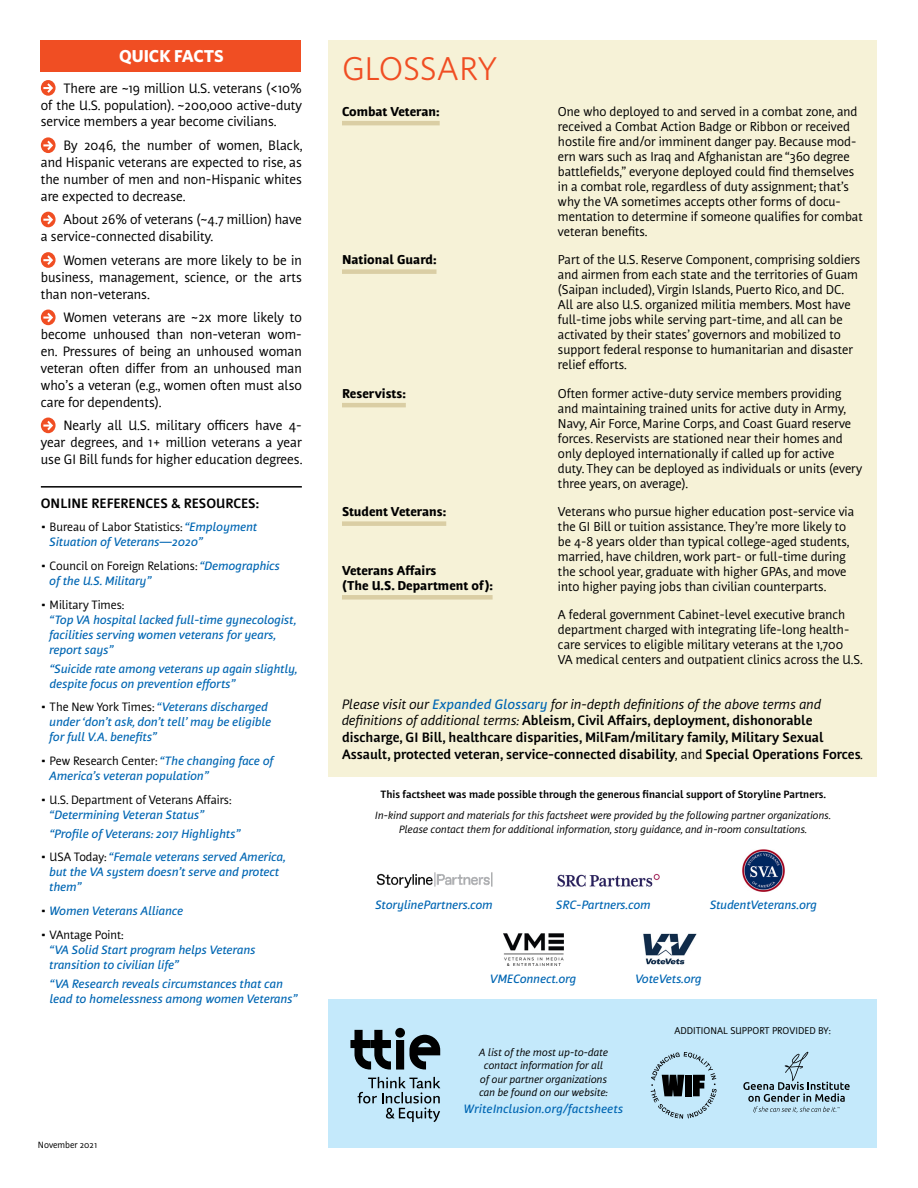
<style>
.page{position:relative;width:918px;height:1188px;background:#fff}
.page>*{position:absolute;margin:0;border:0;box-sizing:border-box;transform-origin:0 0}
.t1{font:33px "Whitney";letter-spacing:-.005em;color:#f04e23}
.t2{font:700 17.25px "Whitney";letter-spacing:-.005em;color:#fff}
.t3{font:13.5px/16.8px "Nuvo Pro";color:#000;text-align:justify}
.t4{font:700 13.5px/16.8px "Nuvo Pro";color:#000}
.t5{font:12.75px/15px "Nuvo Pro";color:#000}
.t6{font:800 12.75px/15px "Nuvo Pro";color:#000}
.t7{font:italic 500 12px/15px "Nuvo Pro";color:#0066b3}
.t8{font:12px/15px "Nuvo Pro";color:#000}
.t9{font:italic 10.5px/13.5px "Nuvo Pro";color:#000;text-align:center}
.t10{font:700 10.5px "Nuvo Pro";color:#000}
.t11{font:9.75px "Nuvo Pro";color:#000}
.t12{font:9px "Nuvo Pro";color:#000}
.s1{font-weight:400;font-style:normal;font-size:13.5px;color:#000}
.s2{font-weight:400;font-style:normal;color:#000}
.s3{font-size:13.5px}
.s4{font-weight:500;font-style:italic;color:#0066b3}
.s5{font-weight:400;font-style:italic}
.s6{font-weight:400}
</style>
<div class="page">
<div style="left:40px;top:40px;width:262px;height:32px;background:#f04e23"></div>
<div style="left:328px;top:999px;width:550px;height:149px;background:#c4e9fb"></div>
<svg style="left:350px;top:1028px;width:90px;height:42px"></svg>
<svg style="left:358px;top:1077px;width:82px;height:45px"></svg>
<svg style="left:651px;top:1052px;width:66px;height:67px"></svg>
<svg style="left:743px;top:1052px;width:107px;height:61px"></svg>
<hr style="left:41px;top:486px;width:261px;height:2px;background:#000">
<svg style="left:41px;top:80px;width:15px;height:16px"></svg>
<svg style="left:43px;top:83px;width:10px;height:10px"></svg>
<svg style="left:41px;top:137px;width:15px;height:16px"></svg>
<svg style="left:43px;top:141px;width:10px;height:9px"></svg>
<div style="left:41px;top:212px;width:15px;height:15px;background:#f04e23;border-radius:50%"></div>
<svg style="left:43px;top:215px;width:10px;height:9px"></svg>
<svg style="left:41px;top:252px;width:15px;height:16px"></svg>
<svg style="left:43px;top:255px;width:10px;height:10px"></svg>
<div style="left:41px;top:310px;width:15px;height:15px;background:#f04e23;border-radius:50%"></div>
<svg style="left:43px;top:313px;width:10px;height:9px"></svg>
<div style="left:41px;top:418px;width:15px;height:15px;background:#f04e23;border-radius:50%"></div>
<svg style="left:43px;top:421px;width:10px;height:9px"></svg>
<div style="left:328px;top:40px;width:550px;height:737px;background:#f6f2d7"></div>
<hr style="left:342px;top:121px;width:98px;height:4px;background:#dacea4">
<div style="left:342px;top:269px;width:95px;height:5px;background:#dacea4"></div>
<hr style="left:342px;top:403px;width:64px;height:4px;background:#dacea4">
<div style="left:342px;top:521px;width:104px;height:5px;background:#dacea4"></div>
<div style="left:342px;top:595px;width:151px;height:5px;background:#dacea4"></div>
<img style="left:376px;top:872px;width:117px;height:16px">
<img style="left:558px;top:873px;width:101px;height:14px">
<img style="left:743px;top:849px;width:41px;height:42px">
<img style="left:503px;top:934px;width:60px;height:31px">
<img style="left:643px;top:933px;width:54px;height:32px">
<h2 class="t2" style="left:119px;top:46px;width:106px">QUICK FACTS</h2>
<p class="t3" style="left:41px;top:79px;width:262px;text-indent:22px">There are ~19 million U.S. veterans (&lt;10% of the U.S. population). ~200,000 active-duty service members a year become civilians.</p>
<p class="t3" style="left:41px;top:136px;width:263px;text-indent:22px">By 2046, the number of women, Black, and Hispanic veterans are expected to rise, as the number of men and non-Hispanic whites are expected to decrease.</p>
<p class="t3" style="left:41px;top:211px;width:263px;text-indent:22px">About 26% of veterans (~4.7 million) have a service-connected disability.</p>
<p class="t3" style="left:41px;top:251px;width:263px;text-indent:22px">Women veterans are more likely to be in business, management, science, or the arts than non-veterans.</p>
<p class="t3" style="left:41px;top:309px;width:263px;text-indent:22px">Women veterans are ~2x more likely to become unhoused than non-veteran wom&shy;en. Pressures of being an unhoused woman veteran often differ from an unhoused man who’s a veteran (e.g., women often must also care for dependents).</p>
<p class="t3" style="left:41px;top:417px;width:263px;text-indent:22px">Nearly all U.S. military officers have 4- year degrees, and 1+ million veterans a year use GI Bill funds for higher education degrees.</p>
<p class="t4" style="left:41px;top:494px;width:220px">ONLINE REFERENCES &amp; RESOURCES:</p>
<p class="t7" style="left:50px;top:519px;width:209px;text-indent:-9px"><span class="s1">•</span> <span class="s2">Bureau of Labor Statistics:</span> “Employment<br>Situation of Veterans—2020”</p>
<p class="t7" style="left:50px;top:558px;width:232px;text-indent:-9px"><span class="s1">•</span> <span class="s2">Council on Foreign Relations:</span> “Demographics of the U.S. Military”</p>
<p class="t7" style="left:50px;top:597px;width:248px;text-indent:-9px"><span class="s1">•</span> <span class="s2">Military Times:<br></span>“Top VA hospital lacked full-time gynecologist, facilities serving women veterans for years, report says”</p>
<p class="t7" style="left:50px;top:661px;width:249px">“Suicide rate among veterans up again slightly, despite focus on prevention efforts”</p>
<p class="t7" style="left:50px;top:699px;width:223px;text-indent:-9px"><span class="s1">•</span> <span class="s2">The New York Times:</span> “Veterans discharged under ‘don’t ask, don’t tell’ may be eligible for full V.A. benefits”</p>
<p class="t7" style="left:50px;top:753px;width:226px;text-indent:-9px"><span class="s1">•</span> <span class="s2">Pew Research Center:</span> “The changing face of<br>America’s veteran population”</p>
<p class="t8" style="left:50px;top:792px;width:183px;text-indent:-9px"><span class="s3">•</span> U.S. Department of Veterans Affairs: <span class="s4">“Determining Veteran Status”</span></p>
<p class="t7" style="left:50px;top:825px;width:192px">“Profile of Veterans: 2017 Highlights”</p>
<p class="t7" style="left:50px;top:849px;width:238px;text-indent:-9px"><span class="s1">•</span> <span class="s2">USA Today:</span> “Female veterans served America, but the VA system doesn’t serve and protect them”</p>
<p class="t7" style="left:41px;top:903px;width:144px"><span class="s1">•</span> Women Veterans Alliance</p>
<p class="t7" style="left:50px;top:926px;width:208px;text-indent:-9px"><span class="s1">•</span> <span class="s2">VAntage Point:<br></span>“VA Solid Start program helps Veterans transition to civilian life”</p>
<p class="t7" style="left:50px;top:975px;width:249px">“VA Research reveals circumstances that can lead to homelessness among women Veterans”</p>
<p class="t12" style="left:38px;top:1138px;width:61px">November 2021</p>
<h1 class="t1" style="left:342px;top:49px;width:157px">GLOSSARY</h1>
<p class="t6" style="left:342px;top:103px;width:99px">Combat Veteran:</p>
<p class="t5" style="left:558px;top:103px;width:306px">One who deployed to and served in a combat zone, and received a Combat Action Badge or Ribbon or received hostile fire and/or imminent danger pay. Because mod&shy;ern wars such as Iraq and Afghanistan are “360 degree battlefields,” everyone deployed could find themselves in a combat role, regardless of duty assignment; that’s why the VA sometimes accepts other forms of docu&shy;mentation to determine if someone qualifies for combat veteran benefits.</p>
<p class="t6" style="left:342px;top:251px;width:96px">National Guard:</p>
<p class="t5" style="left:558px;top:252px;width:304px">Part of the U.S. Reserve Component, comprising soldiers and airmen from each state and the territories of Guam (Saipan included), Virgin Islands, Puerto Rico, and DC.<br>All are also U.S. organized militia members. Most have full-time jobs while serving part-time, and all can be activated by their states’ governors and mobilized to support federal response to humanitarian and disaster relief efforts.</p>
<p class="t6" style="left:342px;top:385px;width:65px">Reservists:</p>
<p class="t5" style="left:558px;top:385px;width:306px">Often former active-duty service members providing and maintaining trained units for active duty in Army, Navy, Air Force, Marine Corps, and Coast Guard reserve forces. Reservists are stationed near their homes and only deployed internationally if called up for active duty. They can be deployed as individuals or units (every three years, on average).</p>
<p class="t6" style="left:342px;top:503px;width:106px">Student Veterans:</p>
<p class="t5" style="left:558px;top:504px;width:298px">Veterans who pursue higher education post-service via the GI Bill or tuition assistance. They’re more likely to be 4-8 years older than typical college-aged students, married, have children, work part- or full-time during the school year, graduate with higher GPAs, and move into higher paying jobs than civilian counterparts.</p>
<p class="t5" style="left:558px;top:607px;width:306px">A federal government Cabinet-level executive branch department charged with integrating life-long health&shy;care services to eligible military veterans at the 1,700<br>VA medical centers and outpatient clinics across the U.S.</p>
<p class="t4" style="left:342px;top:695px;width:523px"><span class="s5">Please visit our</span> <span class="s4">Expanded Glossary</span> <span class="s5">for in-depth definitions of the above terms and definitions of additional terms:</span> Ableism, Civil Affairs, deployment, dishonorable discharge, GI Bill, healthcare disparities, MilFam/military family, Military Sexual Assault, protected veteran, service-connected disability<span class="s6">, and</span> Special Operations Forces<span class="s5">.</span></p>
<p class="t6" style="left:342px;top:562px;width:153px">Veterans Affairs<br>(The U.S. Department of):</p>
<p class="t10" style="left:380px;top:786px;width:447px">This factsheet was made possible through the generous financial support of Storyline Partners.</p>
<p class="t9" style="left:375px;top:807px;width:457px;line-height:14.2px">In-kind support and materials for this factsheet were provided by the following partner organizations.<br>Please contact them for additional information, story guidance, and in-room consultations.</p>
<p class="t7" style="left:375px;top:896px;width:119px">StorylinePartners.com</p>
<p class="t7" style="left:556px;top:896px;width:96px">SRC-Partners.com</p>
<p class="t7" style="left:710px;top:896px;width:109px">StudentVeterans.org</p>
<p class="t7" style="left:490px;top:970px;width:88px">VMEConnect.org</p>
<p class="t7" style="left:636px;top:970px;width:68px">VoteVets.org</p>
<p class="t9" style="left:479px;top:1045px;width:131px">A list of the most up-to-date contact information for all of our partner organizations can be found on our website:</p>
<p class="t7" style="left:464px;top:1100px;width:161px">WriteInclusion.org/factsheets</p>
<p class="t11" style="left:674px;top:1024px;width:158px">ADDITIONAL SUPPORT PROVIDED BY:</p>
</div>
